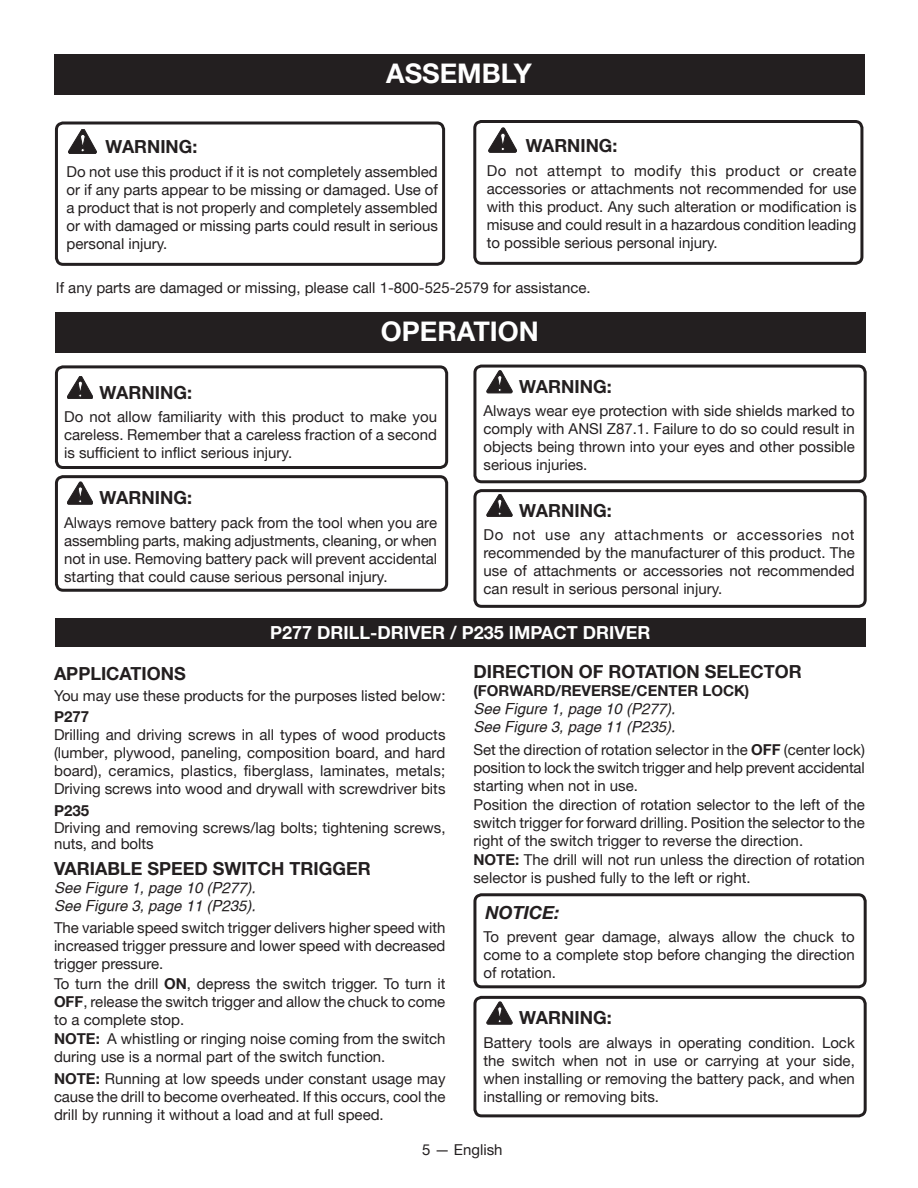
<style>
.page{position:relative;width:918px;height:1188px;background:#fff}
.page>*{position:absolute;margin:0;border:0;box-sizing:border-box;transform-origin:0 0}
.HEADING{font:700 27px "Helvetica Neue";color:#fff}
.Warning{font:700 18px "Helvetica Neue";color:#231f20}
.Heading_no_space{font:700 18px "Helvetica Neue";color:#231f20}
.HEADING-2{font:700 18px "Helvetica Neue";color:#fff}
.Heading_2{font:700 18px "Helvetica Neue";color:#231f20}
.Warning-2{font:italic 700 18px "Helvetica Neue";color:#231f20}
.Warning_Text{font:15px/18px "Helvetica Neue";color:#231f20;text-align:justify}
.bullets{font:15px/18px "Helvetica Neue";color:#231f20;text-align:justify}
.Body_text{font:15px/18px "Helvetica Neue";color:#231f20}
.t1{font:italic 15px/18px "Helvetica";color:#231f20}
.Body_Text{font:15px "Helvetica Neue";color:#231f20}
.Heading_no_space-2{font:700 15px "Helvetica Neue";color:#231f20}
.bullets-2{font:700 15px "Helvetica Neue";color:#231f20}
.s1{font-weight:700}
</style>
<div class="page">
<svg style="left:67px;top:376px;width:26px;height:23px"></svg>
<svg style="left:67px;top:482px;width:26px;height:22px"></svg>
<div style="left:54px;top:54px;width:811px;height:40px;background:#231f20"></div>
<div style="left:55px;top:312px;width:811px;height:40px;background:#231f20"></div>
<div style="left:55px;top:618px;width:811px;height:28px;background:#231f20"></div>
<svg style="left:68px;top:129px;width:29px;height:25px"></svg>
<div style="left:55px;top:122px;width:390px;height:144px;border:3px solid #231f20;border-radius:7px"></div>
<div style="left:473px;top:120px;width:390px;height:145px;border:3px solid #231f20;border-radius:7px"></div>
<svg style="left:489px;top:128px;width:28px;height:24px"></svg>
<div style="left:55px;top:365px;width:393px;height:104px;border:3px solid #231f20;border-radius:7px"></div>
<div style="left:55px;top:475px;width:393px;height:117px;border:3px solid #231f20;border-radius:7px"></div>
<div style="left:473px;top:365px;width:394px;height:118px;border:3px solid #231f20;border-radius:7px"></div>
<div style="left:473px;top:489px;width:394px;height:119px;border:3px solid #231f20;border-radius:7px"></div>
<div style="left:473px;top:996px;width:394px;height:121px;border:3px solid #231f20;border-radius:7px"></div>
<div style="left:473px;top:893px;width:394px;height:95px;border:3px solid #231f20;border-radius:7px"></div>
<svg style="left:487px;top:371px;width:25px;height:22px"></svg>
<svg style="left:487px;top:494px;width:25px;height:23px"></svg>
<svg style="left:487px;top:1002px;width:25px;height:22px"></svg>
<p class="HEADING" style="left:386px;top:56px;width:147px">ASSEMBLY</p>
<p class="Warning" style="left:526px;top:135px;width:93px">WARNING:</p>
<p class="Warning_Text" style="left:487px;top:161px;width:371px">Do not attempt to modify this product or create accessories or attachments not recommended for use with this product. Any such alteration or modification is misuse and could result in a hazardous condition leading to possible serious personal injury.</p>
<p class="Body_Text" style="left:56px;top:279px;width:536px">If any parts are damaged or missing, please call 1-800-525-2579 for assistance.</p>
<p class="Warning" style="left:106px;top:136px;width:93px">WARNING:</p>
<p class="Warning_Text" style="left:67px;top:162px;width:373px">Do not use this product if it is not completely assembled or if any parts appear to be missing or damaged. Use of a product that is not properly and completely assembled or with damaged or missing parts could result in serious personal injury.</p>
<p class="HEADING" style="left:381px;top:315px;width:159px">OPERATION</p>
<p class="Warning" style="left:100px;top:381px;width:94px">WARNING:</p>
<p class="Warning_Text" style="left:64px;top:408px;width:374px">Do not allow familiarity with this product to make you careless. Remember that a careless fraction of a second is sufficient to inflict serious injury.</p>
<p class="Warning" style="left:100px;top:487px;width:94px">WARNING:</p>
<p class="Warning_Text" style="left:64px;top:513px;width:375px">Always remove battery pack from the tool when you are assembling parts, making adjustments, cleaning, or when not in use. Removing battery pack will prevent accidental starting that could cause serious personal injury.</p>
<p class="Warning" style="left:519px;top:375px;width:94px">WARNING:</p>
<p class="Warning_Text" style="left:484px;top:402px;width:373px">Always wear eye protection with side shields marked to comply with ANSI Z87.1. Failure to do so could result in objects being thrown into your eyes and other possible serious injuries.</p>
<p class="Warning" style="left:519px;top:499px;width:94px">WARNING:</p>
<p class="Warning_Text" style="left:484px;top:526px;width:373px">Do not use any attachments or accessories not recommended by the manufacturer of this product. The use of attachments or accessories not recommended can result in serious personal injury.</p>
<p class="HEADING-2" style="left:270px;top:622px;width:382px">P277 DRILL-DRIVER / P235 IMPACT DRIVER</p>
<p class="Heading_2" style="left:54px;top:662px;width:133px">APPLICATIONS</p>
<p class="Body_text" style="left:54px;top:686px;width:393px">You may use these products for the purposes listed below:</p>
<p class="bullets-2" style="left:54px;top:707px;width:37px">P277</p>
<p class="bullets" style="left:54px;top:725px;width:393px">Drilling and driving screws in all types of wood products (lumber, plywood, paneling, composition board, and hard board), ceramics, plastics, fiberglass, laminates, metals; Driving screws into wood and drywall with screwdriver bits</p>
<p class="bullets-2" style="left:54px;top:802px;width:37px">P235</p>
<p class="bullets" style="left:54px;top:819px;width:393px;line-height:16.2px">Driving and removing screws/lag bolts; tightening screws, nuts, and bolts</p>
<p class="Heading_no_space" style="left:54px;top:857px;width:318px">VARIABLE SPEED SWITCH TRIGGER</p>
<p class="t1" style="left:54px;top:879px;width:203px">See Figure 1, page 10 (P277).<br>See Figure 3, page 11 (P235).</p>
<p class="Warning_Text" style="left:54px;top:919px;width:393px">The variable speed switch trigger delivers higher speed with increased trigger pressure and lower speed with decreased trigger pressure.</p>
<p class="Warning_Text" style="left:54px;top:974px;width:393px">To turn the drill <span class="s1">ON</span>, depress the switch trigger. To turn it <span class="s1">OFF</span>, release the switch trigger and allow the chuck to come to a complete stop.</p>
<p class="Body_text" style="left:54px;top:1029px;width:393px"><span class="s1">NOTE:</span> A whistling or ringing noise coming from the switch during use is a normal part of the switch function.</p>
<p class="Warning_Text" style="left:54px;top:1070px;width:393px"><span class="s1">NOTE:</span> Running at low speeds under constant usage may cause the drill to become overheated. If this occurs, cool the drill by running it without a load and at full speed.</p>
<p class="Heading_no_space" style="left:473px;top:661px;width:330px">DIRECTION OF ROTATION SELECTOR</p>
<p class="Heading_no_space-2" style="left:473px;top:682px;width:277px">(FORWARD/REVERSE/CENTER LOCK)</p>
<p class="t1" style="left:473px;top:700px;width:203px">See Figure 1, page 10 (P277).<br>See Figure 3, page 11 (P235).</p>
<p class="Warning_Text" style="left:473px;top:740px;width:393px">Set the direction of rotation selector in the <span class="s1">OFF</span> (center lock) position to lock the switch trigger and help prevent accidental starting when not in use.</p>
<p class="Warning_Text" style="left:473px;top:796px;width:393px">Position the direction of rotation selector to the left of the switch trigger for forward drilling. Position the selector to the right of the switch trigger to reverse the direction.</p>
<p class="Body_text" style="left:473px;top:851px;width:393px"><span class="s1">NOTE:</span> The drill will not run unless the direction of rotation selector is pushed fully to the left or right.</p>
<p class="Warning-2" style="left:485px;top:901px;width:76px">NOTICE:</p>
<p class="Warning_Text" style="left:484px;top:927px;width:373px">To prevent gear damage, always allow the chuck to come to a complete stop before changing the direction of rotation.</p>
<p class="Warning" style="left:519px;top:1007px;width:94px">WARNING:</p>
<p class="Warning_Text" style="left:484px;top:1033px;width:373px">Battery tools are always in operating condition. Lock the switch when not in use or carrying at your side, when installing or removing the battery pack, and when installing or removing bits.</p>
<p class="Warning_Text" style="left:422px;top:1140px;width:82px">5 — English</p>
</div>
